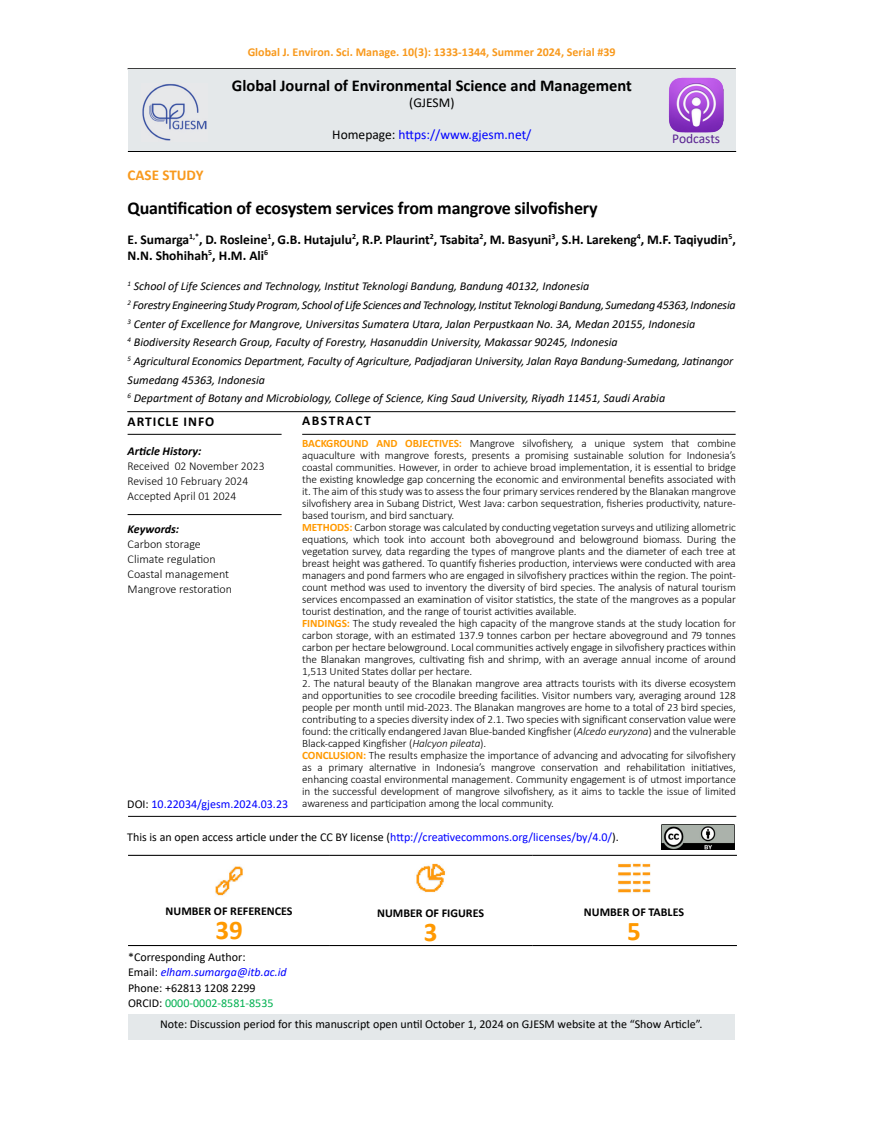
<style>
.page{position:relative;width:872px;height:1127px;background:#fff}
.page>*{position:absolute;margin:0;border:0;box-sizing:border-box;transform-origin:0 0}
.t1{font:700 27px "Calibri";color:#f90}
.t2{font:700 18px "Calibri";letter-spacing:-.01em;color:#000}
.t3{font:700 16.5px "Calibri";color:#000}
.t4{font:700 15px "Calibri";color:#f8991d}
.t5{font:700 13.5px/16.2px "Calibri";color:#000}
.t6{font:13.5px "Calibri";color:#00f}
.t7{font:700 13.5px "Calibri";letter-spacing:.07em;color:#000}
.t8{font:700 13.5px "Calibri";letter-spacing:.11em;color:#000}
.t9{font:13.5px "Calibri";color:#582291}
.t10{font:13.5px "Calibri";color:#000}
.t11{font:italic 12px/18.6px "Calibri";color:#000}
.t12{font:12px/15px "Calibri";color:#000}
.t13{font:300 12px/15px "Calibri";color:#000}
.t14{font:700 12px "Calibri";color:#f8991d}
.t15{font:700 12px "Calibri";color:#000}
.t16{font:12px "Calibri";color:#00f}
.t17{font:italic 700 12px "Calibri";color:#000}
.t18{font:300 11.25px/12px "Calibri";letter-spacing:-.01em;color:#000}
.s1{color:#000}
.s2{font-weight:700;color:#f90}
.s3{font-style:italic}
.s4{color:#00f}
.s5{font-style:italic;color:#00f}
.s6{color:#00b050}
</style>
<div class="page">
<hr style="left:128px;top:68px;width:608px;height:1px;background:#000">
<div style="left:128px;top:70px;width:608px;height:81px;background:#e4e8ea"></div>
<hr style="left:128px;top:434px;width:153px;height:1px;background:#000">
<hr style="left:302px;top:434px;width:433px;height:1px;background:#000">
<hr style="left:128px;top:514px;width:153px;height:1px;background:#000">
<hr style="left:127px;top:411px;width:608px;height:1px;background:#000">
<hr style="left:128px;top:816px;width:608px;height:1px;background:#000">
<hr style="left:128px;top:151px;width:608px;height:1px;background:#000">
<hr style="left:128px;top:855px;width:201px;height:1px;background:#000">
<hr style="left:329px;top:855px;width:203px;height:1px;background:#000">
<hr style="left:532px;top:855px;width:205px;height:1px;background:#000">
<hr style="left:128px;top:945px;width:201px;height:1px;background:#000">
<hr style="left:329px;top:945px;width:203px;height:1px;background:#000">
<hr style="left:532px;top:945px;width:205px;height:1px;background:#000">
<img style="left:215px;top:866px;width:28px;height:30px">
<img style="left:416px;top:863px;width:30px;height:30px">
<img style="left:618px;top:863px;width:33px;height:30px">
<div style="left:128px;top:1014px;width:607px;height:26px;background:#e4e8ea"></div>
<img style="left:142px;top:84px;width:65px;height:57px">
<img style="left:669px;top:78px;width:54px;height:55px">
<img style="left:661px;top:824px;width:73px;height:26px">
<p class="t14" style="left:248px;top:44px;width:369px">Global J. Environ. Sci. Manage. 10(3): 1333-1344, Summer 2024, Serial #39</p>
<h3 class="t3" style="left:232px;top:74px;width:401px">Global Journal of Environmental Science and Management</h3>
<p class="t10" style="left:409px;top:93px;width:47px">(GJESM)</p>
<p class="t6" style="left:332px;top:126px;width:201px"><span class="s1">Homepage:</span> https://www.gjesm.net/</p>
<p class="t9" style="left:672px;top:129px;width:49px">Podcasts</p>
<h3 class="t4" style="left:128px;top:165px;width:77px">CASE STUDY</h3>
<h2 class="t2" style="left:128px;top:195px;width:471px">Quantification of ecosystem services from mangrove silvofishery</h2>
<p class="t5" style="left:128px;top:231px;width:610px">E. Sumarga<sup>1,*</sup>, D. Rosleine<sup>1</sup>, G.B. Hutajulu<sup>2</sup>, R.P. Plaurint<sup>2</sup>, Tsabita<sup>2</sup>, M. Basyuni<sup>3</sup>, S.H. Larekeng<sup>4</sup>, M.F. Taqiyudin<sup>5</sup>,<br>N.N. Shohihah<sup>5</sup>, H.M. Ali<sup>6</sup></p>
<p class="t11" style="left:128px;top:277px;width:609px"><sup>1</sup> School of Life Sciences and Technology, Institut Teknologi Bandung, Bandung 40132, Indonesia<br><sup>2</sup> Forestry Engineering Study Program, School of Life Sciences and Technology, Institut Teknologi Bandung, Sumedang 45363, Indonesia <sup>3</sup> Center of Excellence for Mangrove, Universitas Sumatera Utara, Jalan Perpustkaan No. 3A, Medan 20155, Indonesia<br><sup>4</sup> Biodiversity Research Group, Faculty of Forestry, Hasanuddin University, Makassar 90245, Indonesia<br><sup>5</sup> Agricultural Economics Department, Faculty of Agriculture, Padjadjaran University, Jalan Raya Bandung-Sumedang, Jatinangor Sumedang 45363, Indonesia<br><sup>6</sup> Department of Botany and Microbiology, College of Science, King Saud University, Riyadh 11451, Saudi Arabia</p>
<p class="t18" style="left:302px;top:437px;width:435px"><span class="s2">BACKGROUND AND OBJECTIVES:</span> Mangrove silvofishery, a unique system that combine aquaculture with mangrove forests, presents a promising sustainable solution for Indonesia’s coastal communities. However, in order to achieve broad implementation, it is essential to bridge the existing knowledge gap concerning the economic and environmental benefits associated with it. The aim of this study was to assess the four primary services rendered by the Blanakan mangrove silvofishery area in Subang District, West Java: carbon sequestration, fisheries productivity, nature&shy;based tourism, and bird sanctuary.<br><span class="s2">METHODS:</span> Carbon storage was calculated by conducting vegetation surveys and utilizing allometric equations, which took into account both aboveground and belowground biomass. During the vegetation survey, data regarding the types of mangrove plants and the diameter of each tree at breast height was gathered. To quantify fisheries production, interviews were conducted with area managers and pond farmers who are engaged in silvofishery practices within the region. The point&shy;count method was used to inventory the diversity of bird species. The analysis of natural tourism services encompassed an examination of visitor statistics, the state of the mangroves as a popular tourist destination, and the range of tourist activities available.<br><span class="s2">FINDINGS:</span> The study revealed the high capacity of the mangrove stands at the study location for carbon storage, with an estimated 137.9 tonnes carbon per hectare aboveground and 79 tonnes carbon per hectare belowground. Local communities actively engage in silvofishery practices within the Blanakan mangroves, cultivating fish and shrimp, with an average annual income of around 1,513 United States dollar per hectare.</p>
<p class="t18" style="left:302px;top:677px;width:435px">2. The natural beauty of the Blanakan mangrove area attracts tourists with its diverse ecosystem and opportunities to see crocodile breeding facilities. Visitor numbers vary, averaging around 128 people per month until mid-2023. The Blanakan mangroves are home to a total of 23 bird species, contributing to a species diversity index of 2.1. Two species with significant conservation value were found: the critically endangered Javan Blue-banded Kingfisher (<span class="s3">Alcedo euryzona</span>) and the vulnerable Black-capped Kingfisher (<span class="s3">Halcyon pileata</span>).<br><span class="s2">CONCLUSION:</span> The results emphasize the importance of advancing and advocating for silvofishery as a primary alternative in Indonesia’s mangrove conservation and rehabilitation initiatives, enhancing coastal environmental management. Community engagement is of utmost importance in the successful development of mangrove silvofishery, as it aims to tackle the issue of limited awareness and participation among the local community.</p>
<p class="t8" style="left:302px;top:411px;width:70px">ABSTRACT</p>
<p class="t7" style="left:128px;top:412px;width:88px">ARTICLE INFO</p>
<p class="t17" style="left:128px;top:443px;width:75px">Article History:</p>
<p class="t13" style="left:128px;top:459px;width:138px">Received 02 November 2023<br>Revised 10 February 2024<br>Accepted April 01 2024</p>
<p class="t17" style="left:128px;top:520px;width:53px">Keywords:</p>
<p class="t13" style="left:128px;top:536px;width:106px">Carbon storage<br>Climate regulation<br>Coastal management<br>Mangrove restoration</p>
<p class="t16" style="left:127px;top:796px;width:162px"><span class="s1">DOI:</span> 10.22034/gjesm.2024.03.23</p>
<p class="t12" style="left:127px;top:829px;width:493px">This is an open access article under the CC BY license (<span class="s4">http://creativecommons.org/licenses/by/4.0/</span>).</p>
<p class="t15" style="left:166px;top:903px;width:128px">NUMBER OF REFERENCES</p>
<h1 class="t1" style="left:215px;top:911px;width:29px">39</h1>
<p class="t12" style="left:128px;top:950px;width:160px">*Corresponding Author:<br>Email: <span class="s5">elham.sumarga@itb.ac.id<br></span>Phone: +62813 1208 2299<br>ORCID: <span class="s6">0000-0002-8581-8535</span></p>
<p class="t15" style="left:377px;top:904px;width:108px">NUMBER OF FIGURES</p>
<h1 class="t1" style="left:424px;top:912px;width:15px">3</h1>
<p class="t15" style="left:584px;top:903px;width:102px">NUMBER OF TABLES</p>
<h1 class="t1" style="left:627px;top:912px;width:15px">5</h1>
<p class="t12" style="left:160px;top:1016px;width:544px">Note: Discussion period for this manuscript open until October 1, 2024 on GJESM website at the “Show Article”.</p>
</div>
